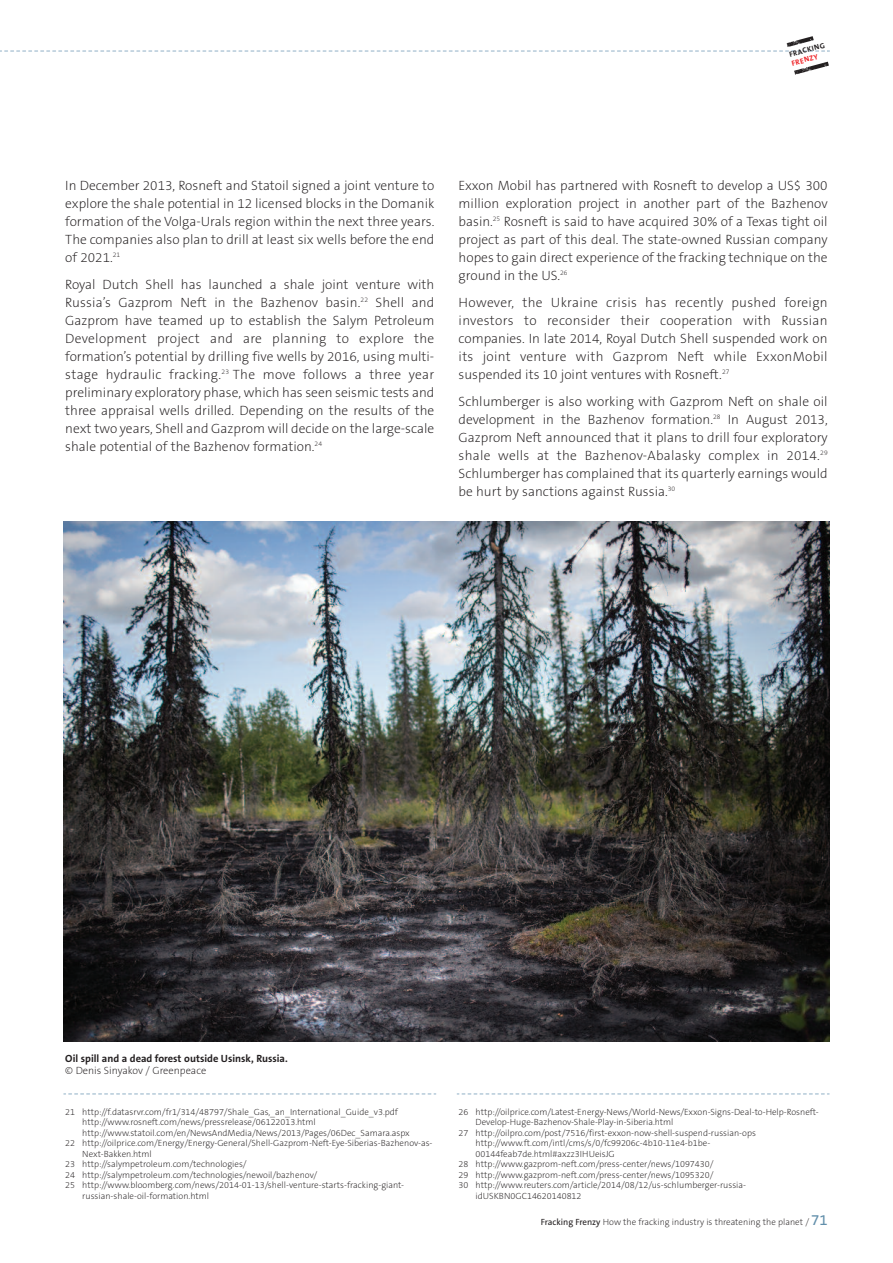
<style>
.page{position:relative;width:893px;height:1263px;background:#fff}
.page>*{position:absolute;margin:0;border:0;box-sizing:border-box;transform-origin:0 0}
.t1{font:200 13.5px/18px "The Sans B2";color:#231f20;text-align:justify}
.t2{font:700 10.5px "The Sans B7";color:#231f20}
.t3{font:200 10.5px "The Sans B2";color:#231f20}
.t4{font:200 9px "The Sans B2";color:#231f20}
.t5{font:700 7.5px "The Sans B7";color:#231f20}
.t6{font:700 7.5px "The Sans B7";color:#ee2327}
.s1{font-family:"The Sans B5 Plain";font-weight:400}
.s2{font-family:"The Sans B5 Plain";font-weight:400;font-size:15px;color:#628fab}
</style>
<div class="page">
<svg style="left:0;top:36px;width:829px;height:16px"></svg>
<svg style="left:794px;top:62px;width:35px;height:13px"></svg>
<svg style="left:457px;top:1093px;width:372px;height:1px"></svg>
<svg style="left:64px;top:1093px;width:372px;height:1px"></svg>
<img style="left:64px;top:522px;width:765px;height:519px">
<p class="t5" style="left:788px;top:51px;width:38px;rotate:-15deg">FRACKING</p>
<p class="t6" style="left:791px;top:59px;width:28px;rotate:-15deg">FRENZY</p>
<p class="t1" style="left:65px;top:177px;width:371px">In December 2013, Rosneft and Statoil signed a joint venture to explore the shale potential in 12 licensed blocks in the Domanik formation of the Volga-Urals region within the next three years.<br>The companies also plan to drill at least six wells before the end of 2021.<sup>21</sup></p>
<p class="t1" style="left:65px;top:276px;width:371px">Royal Dutch Shell has launched a shale joint venture with Russia’s Gazprom Neft in the Bazhenov basin.<sup>22</sup> Shell and Gazprom have teamed up to establish the Salym Petroleum Development project and are planning to explore the formation’s potential by drilling five wells by 2016, using multi&shy;stage hydraulic fracking.<sup>23</sup> The move follows a three year preliminary exploratory phase, which has seen seismic tests and three appraisal wells drilled. Depending on the results of the next two years, Shell and Gazprom will decide on the large-scale shale potential of the Bazhenov formation.<sup>24</sup></p>
<p class="t1" style="left:459px;top:177px;width:371px">Exxon Mobil has partnered with Rosneft to develop a US$ 300 million exploration project in another part of the Bazhenov basin.<sup>25</sup> Rosneft is said to have acquired 30% of a Texas tight oil project as part of this deal. The state-owned Russian company hopes to gain direct experience of the fracking technique on the ground in the US.<sup>26</sup></p>
<p class="t1" style="left:459px;top:294px;width:371px">However, the Ukraine crisis has recently pushed foreign investors to reconsider their cooperation with Russian companies. In late 2014, Royal Dutch Shell suspended work on its joint venture with Gazprom Neft while ExxonMobil suspended its 10 joint ventures with Rosneft.<sup>27</sup></p>
<p class="t1" style="left:459px;top:393px;width:371px">Schlumberger is also working with Gazprom Neft on shale oil development in the Bazhenov formation.<sup>28</sup> In August 2013, Gazprom Neft announced that it plans to drill four exploratory shale wells at the Bazhenov-Abalasky complex in 2014.<sup>29<br></sup>Schlumberger has complained that its quarterly earnings would be hurt by sanctions against Russia.<sup>30</sup></p>
<p class="t2" style="left:65px;top:1052px;width:224px">Oil spill and a dead forest outside Usinsk, Russia.</p>
<p class="t3" style="left:65px;top:1065px;width:143px">© Denis Sinyakov / Greenpeace</p>
<p class="t4" style="left:65px;top:1107px;width:334px">21 http://f.datasrvr.com/fr1/314/48797/Shale_Gas,_an_International_Guide_v3.pdf</p>
<p class="t4" style="left:82px;top:1118px;width:235px">http://www.rosneft.com/news/pressrelease/06122013.html</p>
<p class="t4" style="left:82px;top:1128px;width:329px">http://www.statoil.com/en/NewsAndMedia/News/2013/Pages/06Dec_Samara.aspx</p>
<p class="t4" style="left:65px;top:1139px;width:369px">22 http://oilprice.com/Energy/Energy-General/Shell-Gazprom-Neft-Eye-Siberias-Bazhenov-as-</p>
<p class="t4" style="left:82px;top:1149px;width:71px">Next-Bakken.html</p>
<p class="t4" style="left:65px;top:1160px;width:183px">23 http://salympetroleum.com/technologies/</p>
<p class="t4" style="left:65px;top:1170px;width:254px">24 http://salympetroleum.com/technologies/newoil/bazhenov/</p>
<p class="t4" style="left:65px;top:1181px;width:340px">25 http://www.bloomberg.com/news/2014-01-13/shell-venture-starts-fracking-giant-</p>
<p class="t4" style="left:82px;top:1191px;width:128px">russian-shale-oil-formation.html</p>
<p class="t4" style="left:459px;top:1107px;width:362px">26 http://oilprice.com/Latest-Energy-News/World-News/Exxon-Signs-Deal-to-Help-Rosneft-</p>
<p class="t4" style="left:476px;top:1118px;width:199px">Develop-Huge-Bazhenov-Shale-Play-in-Siberia.html</p>
<p class="t4" style="left:459px;top:1128px;width:299px">27 http://oilpro.com/post/7516/first-exxon-now-shell-suspend-russian-ops</p>
<p class="t4" style="left:476px;top:1139px;width:236px">http://www.ft.com/intl/cms/s/0/fc99206c-4b10-11e4-b1be-</p>
<p class="t4" style="left:476px;top:1149px;width:141px">00144feab7de.html#axzz3IHUeisJG</p>
<p class="t4" style="left:459px;top:1160px;width:256px">28 http://www.gazprom-neft.com/press-center/news/1097430/</p>
<p class="t4" style="left:459px;top:1170px;width:256px">29 http://www.gazprom-neft.com/press-center/news/1095320/</p>
<p class="t4" style="left:459px;top:1181px;width:289px">30 http://www.reuters.com/article/2014/08/12/us-schlumberger-russia-</p>
<p class="t4" style="left:476px;top:1191px;width:107px">idUSKBN0GC14620140812</p>
<p class="t4" style="left:541px;top:1217px;width:288px"><span class="s1">Fracking Frenzy</span> How the fracking industry is threatening the planet / <span class="s2">71</span></p>
</div>
